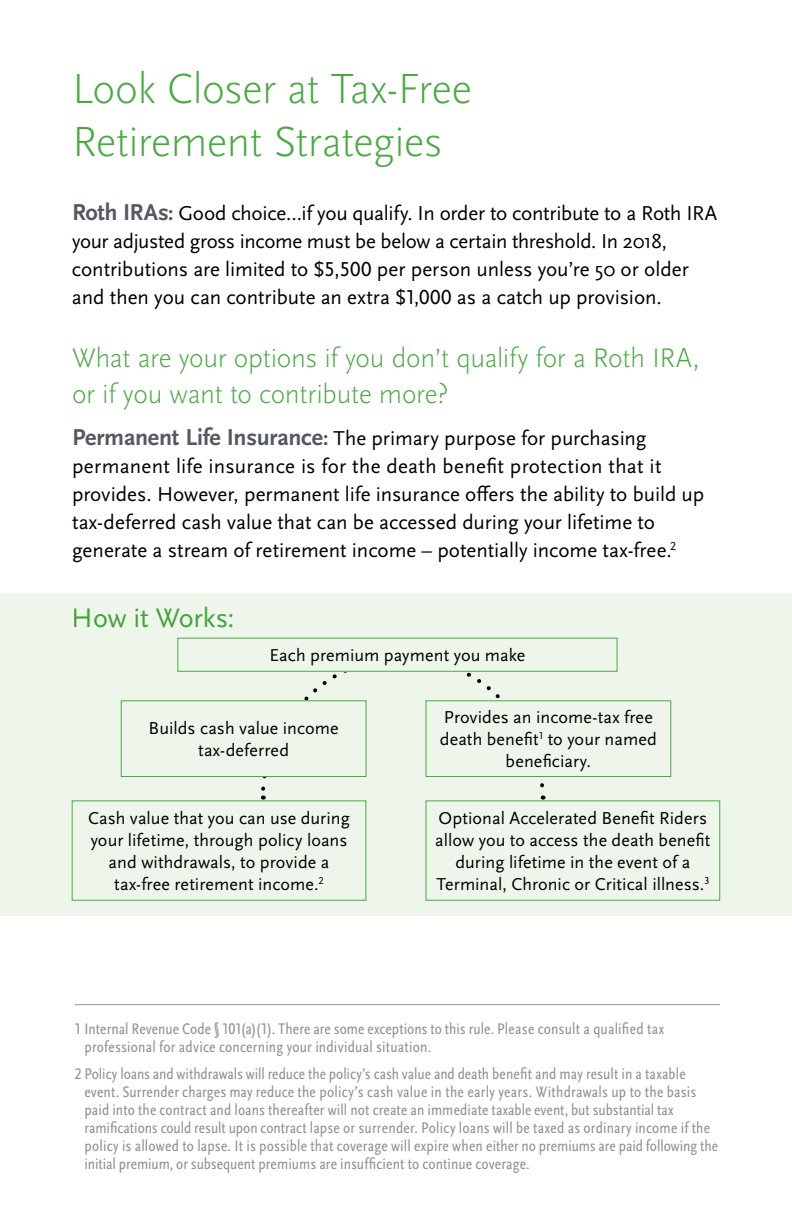
<style>
.page{position:relative;width:792px;height:1224px;background:#fff}
.page>*{position:absolute;margin:0;border:0;box-sizing:border-box;transform-origin:0 0}
.t1{font:300 44px/52.8px "Scala Sans OT";letter-spacing:-.01em;color:#49aa42}
.t2{font:300 28px/36px "Scala Sans OT";letter-spacing:-.01em;color:#49aa42}
.t3{font:28px "Scala Sans OT";letter-spacing:-.01em;color:#49aa42}
.t4{font:21px/28px "Scala Sans OT";letter-spacing:-.005em;color:#000}
.t5{font:18px/22px "Scala Sans OT";letter-spacing:.005em;color:#000;text-align:center}
.t6{font:condensed 16px/18px "Scala Sans OT";letter-spacing:.01em;color:#919195}
.s1{font-weight:700;font-size:24px;color:#545861}
.s2{font-weight:700;color:#545861}
</style>
<div class="page">
<div style="left:0;top:594px;width:792px;height:322px;background:#eef5eb"></div>
<svg style="left:264px;top:672px;width:103px;height:42px"></svg>
<svg style="left:425px;top:672px;width:117px;height:42px"></svg>
<svg style="left:259px;top:765px;width:288px;height:47px"></svg>
<hr style="left:75px;top:1004px;width:645px;height:1px;background:#919195">
<div style="left:178px;top:638px;width:439px;height:34px;border:1px solid #49aa42"></div>
<div style="left:72px;top:801px;width:294px;height:99px;background:#eef5eb"></div>
<div style="left:426px;top:701px;width:245px;height:76px;background:#eef5eb"></div>
<div style="left:426px;top:701px;width:245px;height:76px;border:1px solid #49aa42"></div>
<div style="left:121px;top:701px;width:245px;height:76px;background:#eef5eb"></div>
<div style="left:121px;top:701px;width:245px;height:76px;border:1px solid #49aa42"></div>
<div style="left:426px;top:801px;width:294px;height:99px;background:#eef5eb"></div>
<h1 class="t1" style="left:72px;top:62px;width:401px">Look Closer at Tax-Free<br>Retirement Strategies</h1>
<p class="t4" style="left:72px;top:199px;width:647px"><span class="s1">Roth IRAs</span><span class="s2">:</span> Good choice…if you qualify. In order to contribute to a Roth IRA your adjusted gross income must be below a certain threshold. In 2018, contributions are limited to $5,500 per person unless you’re 50 or older and then you can contribute an extra $1,000 as a catch up provision.</p>
<h2 class="t2" style="left:72px;top:340px;width:629px">What are your options if you don’t qualify for a Roth IRA, or if you want to contribute more?</h2>
<p class="t4" style="left:72px;top:424px;width:634px"><span class="s1">Permanent Life Insurance</span><span class="s2">:</span> The primary purpose for purchasing permanent life insurance is for the death benefit protection that it provides. However, permanent life insurance offers the ability to build up tax-deferred cash value that can be accessed during your lifetime to generate a stream of retirement income – potentially income tax-free.<sup>2</sup></p>
<h2 class="t3" style="left:72px;top:601px;width:164px">How it Works:</h2>
<p class="t5" style="left:269px;top:644px;width:257px">Each premium payment you make</p>
<p class="t5" style="left:149px;top:717px;width:192px">Builds cash value income tax-deferred</p>
<p class="t5" style="left:88px;top:807px;width:263px">Cash value that you can use during your lifetime, through policy loans and withdrawals, to provide a tax-free retirement income.<sup>2</sup></p>
<p class="t5" style="left:440px;top:706px;width:218px">Provides an income-tax free death benefit<sup>1</sup> to your named beneficiary.</p>
<p class="t5" style="left:435px;top:807px;width:277px">Optional Accelerated Benefit Riders allow you to access the death benefit during lifetime in the event of a Terminal, Chronic or Critical illness.<sup>3</sup></p>
<p class="t6" style="left:84px;top:1020px;width:581px;text-indent:-10px">1 Internal Revenue Code § 101(a)(1). There are some exceptions to this rule. Please consult a qualified tax professional for advice concerning your individual situation.</p>
<p class="t6" style="left:84px;top:1065px;width:635px;text-indent:-10px">2 Policy loans and withdrawals will reduce the policy’s cash value and death benefit and may result in a taxable event. Surrender charges may reduce the policy’s cash value in the early years. Withdrawals up to the basis paid into the contract and loans thereafter will not create an immediate taxable event, but substantial tax ramifications could result upon contract lapse or surrender. Policy loans will be taxed as ordinary income if the policy is allowed to lapse. It is possible that coverage will expire when either no premiums are paid following the initial premium, or subsequent premiums are insufficient to continue coverage.</p>
</div>
